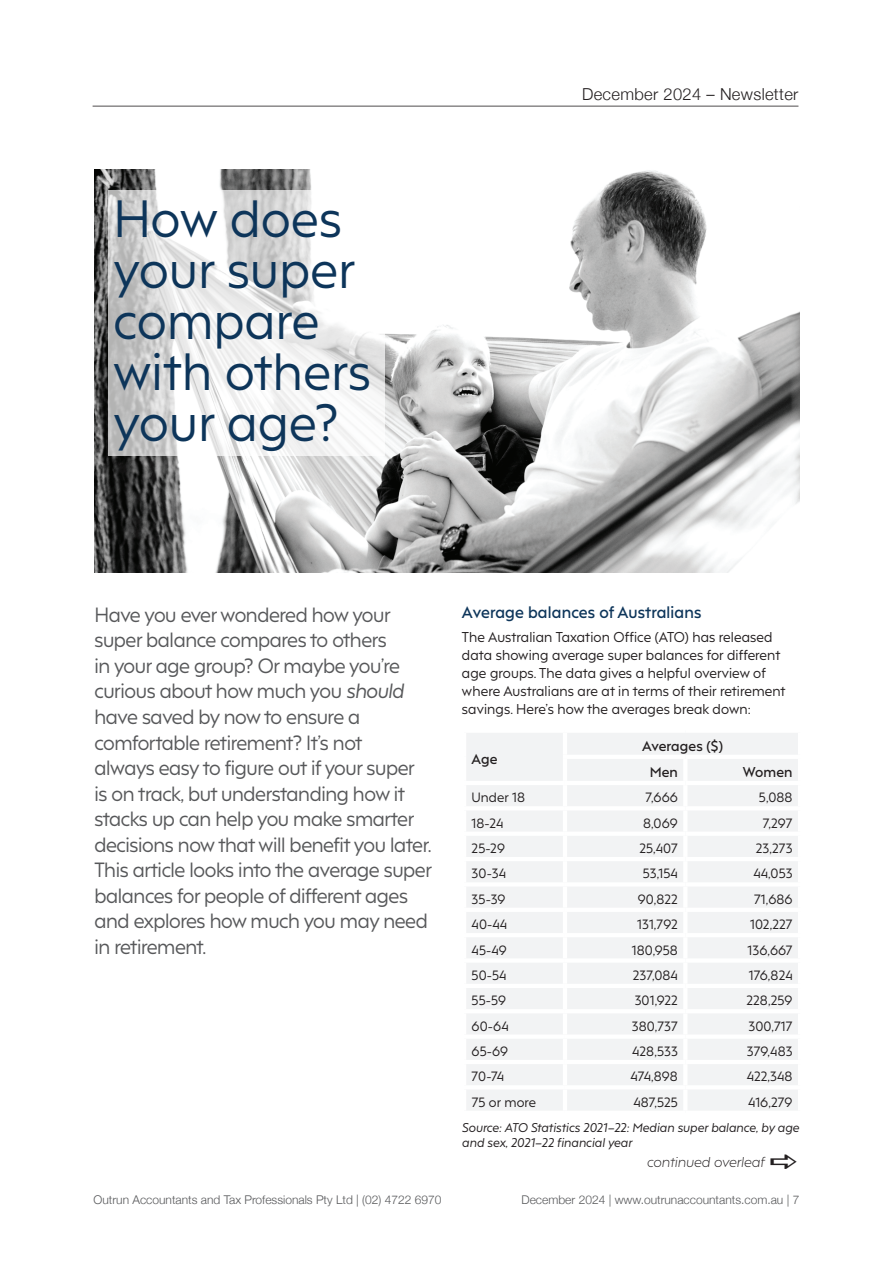
<style>
.page{position:relative;width:893px;height:1263px;background:#fff}
.page>*{position:absolute;margin:0;border:0;box-sizing:border-box;transform-origin:0 0}
.t1{font:49.5px/51px "F37 Hooj";letter-spacing:.01em;color:#0d355a}
.t2{font:19.5px/25.5px "F37 Hooj";letter-spacing:-.02em;color:#57585a}
.t3{font:300 16.5px "Helvetica Neue";letter-spacing:.02em;color:#231f20}
.t4{font:600 15.75px "F37 Hooj";letter-spacing:.01em;color:#0d355a}
.t5{font:13.5px/18px "F37 Hooj";letter-spacing:.01em;color:#231f20}
.t6{font:600 13.5px/26.1px "F37 Hooj";letter-spacing:.01em;color:#231f20}
.t7{font:italic 300 13.5px "F37 Hooj";letter-spacing:.01em;color:#231f20}
.t8{font:12.75px "F37 Hooj";letter-spacing:.01em;color:#231f20}
.t9{font:300 12px "Helvetica Neue";color:#57585a}
.t10{font:italic 12px/15px "F37 Hooj";letter-spacing:.01em;color:#231f20}
.s1{font-style:italic}
</style>
<div class="page">
<hr style="left:93px;top:106px;width:705px;height:1px;background:#231f20">
<img style="left:94px;top:169px;width:705px;height:403px">
<div style="left:466px;top:733px;width:332px;height:377px;background:#f2f3f4"></div>
<hr style="left:563px;top:733px;width:4px;height:22px;background:#fff">
<hr style="left:563px;top:755px;width:122px;height:4px;background:#fff">
<hr style="left:563px;top:759px;width:4px;height:22px;background:#fff">
<hr style="left:685px;top:755px;width:117px;height:4px;background:#fff">
<hr style="left:683px;top:759px;width:4px;height:22px;background:#fff">
<hr style="left:462px;top:781px;width:103px;height:4px;background:#fff">
<hr style="left:565px;top:781px;width:120px;height:4px;background:#fff">
<hr style="left:563px;top:785px;width:4px;height:21px;background:#fff">
<hr style="left:685px;top:781px;width:117px;height:4px;background:#fff">
<hr style="left:683px;top:785px;width:4px;height:21px;background:#fff">
<hr style="left:462px;top:806px;width:103px;height:4px;background:#fff">
<hr style="left:565px;top:806px;width:120px;height:4px;background:#fff">
<hr style="left:563px;top:810px;width:4px;height:21px;background:#fff">
<hr style="left:685px;top:806px;width:117px;height:4px;background:#fff">
<hr style="left:683px;top:810px;width:4px;height:21px;background:#fff">
<div style="left:462px;top:831px;width:103px;height:5px;background:#fff"></div>
<div style="left:565px;top:831px;width:120px;height:5px;background:#fff"></div>
<hr style="left:563px;top:836px;width:4px;height:21px;background:#fff">
<div style="left:685px;top:831px;width:117px;height:5px;background:#fff"></div>
<hr style="left:683px;top:836px;width:4px;height:21px;background:#fff">
<hr style="left:462px;top:857px;width:103px;height:4px;background:#fff">
<hr style="left:565px;top:857px;width:120px;height:4px;background:#fff">
<hr style="left:563px;top:861px;width:4px;height:21px;background:#fff">
<hr style="left:685px;top:857px;width:117px;height:4px;background:#fff">
<hr style="left:683px;top:861px;width:4px;height:21px;background:#fff">
<hr style="left:462px;top:882px;width:103px;height:4px;background:#fff">
<hr style="left:565px;top:882px;width:120px;height:4px;background:#fff">
<hr style="left:563px;top:886px;width:4px;height:22px;background:#fff">
<hr style="left:685px;top:882px;width:117px;height:4px;background:#fff">
<hr style="left:683px;top:886px;width:4px;height:22px;background:#fff">
<hr style="left:462px;top:908px;width:103px;height:4px;background:#fff">
<hr style="left:565px;top:908px;width:120px;height:4px;background:#fff">
<hr style="left:563px;top:912px;width:4px;height:21px;background:#fff">
<hr style="left:685px;top:908px;width:117px;height:4px;background:#fff">
<hr style="left:683px;top:912px;width:4px;height:21px;background:#fff">
<hr style="left:462px;top:933px;width:103px;height:4px;background:#fff">
<hr style="left:565px;top:933px;width:120px;height:4px;background:#fff">
<hr style="left:563px;top:937px;width:4px;height:21px;background:#fff">
<hr style="left:685px;top:933px;width:117px;height:4px;background:#fff">
<hr style="left:683px;top:937px;width:4px;height:21px;background:#fff">
<div style="left:462px;top:958px;width:103px;height:5px;background:#fff"></div>
<div style="left:565px;top:958px;width:120px;height:5px;background:#fff"></div>
<hr style="left:563px;top:963px;width:4px;height:21px;background:#fff">
<div style="left:685px;top:958px;width:117px;height:5px;background:#fff"></div>
<hr style="left:683px;top:963px;width:4px;height:21px;background:#fff">
<hr style="left:462px;top:984px;width:103px;height:4px;background:#fff">
<hr style="left:565px;top:984px;width:120px;height:4px;background:#fff">
<hr style="left:563px;top:988px;width:4px;height:21px;background:#fff">
<hr style="left:685px;top:984px;width:117px;height:4px;background:#fff">
<hr style="left:683px;top:988px;width:4px;height:21px;background:#fff">
<hr style="left:462px;top:1009px;width:103px;height:4px;background:#fff">
<hr style="left:565px;top:1009px;width:120px;height:4px;background:#fff">
<hr style="left:563px;top:1013px;width:4px;height:21px;background:#fff">
<hr style="left:685px;top:1009px;width:117px;height:4px;background:#fff">
<hr style="left:683px;top:1013px;width:4px;height:21px;background:#fff">
<div style="left:462px;top:1034px;width:103px;height:5px;background:#fff"></div>
<div style="left:565px;top:1034px;width:120px;height:5px;background:#fff"></div>
<hr style="left:563px;top:1039px;width:4px;height:21px;background:#fff">
<div style="left:685px;top:1034px;width:117px;height:5px;background:#fff"></div>
<hr style="left:683px;top:1039px;width:4px;height:21px;background:#fff">
<hr style="left:462px;top:1060px;width:103px;height:4px;background:#fff">
<hr style="left:565px;top:1060px;width:120px;height:4px;background:#fff">
<hr style="left:563px;top:1064px;width:4px;height:21px;background:#fff">
<hr style="left:685px;top:1060px;width:117px;height:4px;background:#fff">
<hr style="left:683px;top:1064px;width:4px;height:21px;background:#fff">
<hr style="left:462px;top:1085px;width:103px;height:4px;background:#fff">
<hr style="left:565px;top:1085px;width:120px;height:4px;background:#fff">
<hr style="left:563px;top:1089px;width:4px;height:22px;background:#fff">
<hr style="left:685px;top:1085px;width:117px;height:4px;background:#fff">
<hr style="left:683px;top:1089px;width:4px;height:22px;background:#fff">
<svg style="left:108px;top:190px;width:277px;height:266px"></svg>
<h1 class="t1" style="left:113px;top:188px;width:259px">How does your super compare with others your age?</h1>
<p class="t3" style="left:582px;top:81px;width:218px">December 2024 – Newsletter</p>
<p class="t2" style="left:94px;top:600px;width:339px">Have you ever wondered how your super balance compares to others<br>in your age group? Or maybe you’re curious about how much you <span class="s1">should </span>have saved by now to ensure a comfortable retirement? It’s not<br>always easy to figure out if your super is on track, but understanding how it stacks up can help you make smarter decisions now that will benefit you later.<br>This article looks into the average super balances for people of different ages and explores how much you may need in retirement.</p>
<p class="t4" style="left:462px;top:599px;width:241px">Average balances of Australians</p>
<p class="t5" style="left:462px;top:626px;width:325px">The Australian Taxation Office (ATO) has released data showing average super balances for different age groups. The data gives a helpful overview of where Australians are at in terms of their retirement savings. Here’s how the averages break down:</p>
<p class="t6" style="left:472px;top:744px;width:27px">Age</p>
<p class="t6" style="left:650px;top:731px;width:75px;text-indent:-8px">Averages ($)<br>Men</p>
<p class="t6" style="left:743px;top:757px;width:51px">Women</p>
<p class="t8" style="left:472px;top:787px;width:55px">Under 18</p>
<p class="t8" style="left:645px;top:787px;width:34px">7,666</p>
<p class="t8" style="left:759px;top:787px;width:35px">5,088</p>
<p class="t8" style="left:472px;top:812px;width:33px">18-24</p>
<p class="t8" style="left:643px;top:812px;width:36px">8,069</p>
<p class="t8" style="left:763px;top:812px;width:31px">7,297</p>
<p class="t8" style="left:472px;top:838px;width:35px">25-29</p>
<p class="t8" style="left:639px;top:838px;width:40px">25,407</p>
<p class="t8" style="left:756px;top:838px;width:38px">23,273</p>
<p class="t8" style="left:472px;top:863px;width:36px">30-34</p>
<p class="t8" style="left:643px;top:863px;width:37px">53,154</p>
<p class="t8" style="left:753px;top:863px;width:41px">44,053</p>
<p class="t8" style="left:472px;top:888px;width:35px">35-39</p>
<p class="t8" style="left:638px;top:888px;width:42px">90,822</p>
<p class="t8" style="left:754px;top:888px;width:40px">71,686</p>
<p class="t8" style="left:472px;top:914px;width:37px">40-44</p>
<p class="t8" style="left:637px;top:914px;width:42px">131,792</p>
<p class="t8" style="left:750px;top:914px;width:44px">102,227</p>
<p class="t8" style="left:472px;top:939px;width:37px">45-49</p>
<p class="t8" style="left:632px;top:939px;width:48px">180,958</p>
<p class="t8" style="left:747px;top:939px;width:47px">136,667</p>
<p class="t8" style="left:472px;top:964px;width:36px">50-54</p>
<p class="t8" style="left:633px;top:964px;width:47px">237,084</p>
<p class="t8" style="left:749px;top:964px;width:45px">176,824</p>
<p class="t8" style="left:472px;top:990px;width:36px">55-59</p>
<p class="t8" style="left:635px;top:990px;width:45px">301,922</p>
<p class="t8" style="left:746px;top:990px;width:48px">228,259</p>
<p class="t8" style="left:472px;top:1015px;width:39px">60-64</p>
<p class="t8" style="left:632px;top:1015px;width:48px">380,737</p>
<p class="t8" style="left:748px;top:1015px;width:46px">300,717</p>
<p class="t8" style="left:472px;top:1040px;width:38px">65-69</p>
<p class="t8" style="left:632px;top:1040px;width:47px">428,533</p>
<p class="t8" style="left:747px;top:1040px;width:47px">379,483</p>
<p class="t8" style="left:472px;top:1066px;width:34px">70-74</p>
<p class="t8" style="left:631px;top:1066px;width:49px">474,898</p>
<p class="t8" style="left:747px;top:1066px;width:47px">422,348</p>
<p class="t8" style="left:472px;top:1091px;width:66px">75 or more</p>
<p class="t8" style="left:633px;top:1091px;width:46px">487,525</p>
<p class="t8" style="left:748px;top:1091px;width:46px">416,279</p>
<p class="t10" style="left:462px;top:1119px;width:339px">Source: ATO Statistics 2021–22: Median super balance, by age and sex, 2021–22 financial year</p>
<p class="t7" style="left:647px;top:1151px;width:119px">continued overleaf</p>
<p class="t9" style="left:94px;top:1190px;width:349px">Outrun Accountants and Tax Professionals Pty Ltd | (02) 4722 6970</p>
<p class="t9" style="left:521px;top:1190px;width:279px">December 2024 | www.outrunaccountants.com.au | 7</p>
</div>
